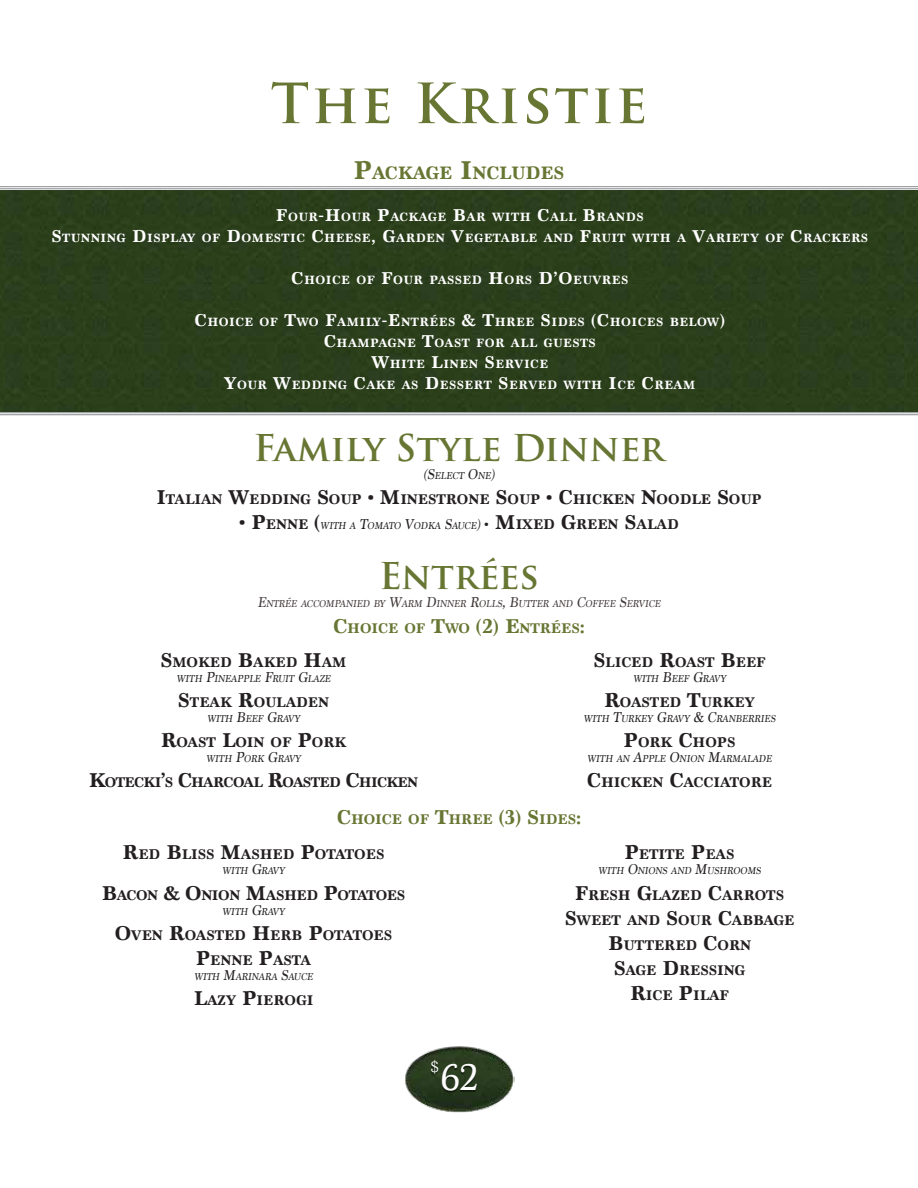
<style>
.page{position:relative;width:918px;height:1188px;background:#fff}
.page>*{position:absolute;margin:0;border:0;box-sizing:border-box;transform-origin:0 0}
.t1{font:700 54px "Trajan Pro";letter-spacing:.05em;color:#677632}
.t2{font:39px "Marion";color:#fff}
.t3{font:700 36px "Trajan Pro";color:#677632}
.t4{font:700 18.9px "Marion";color:#677632}
.t5{font:16.65px "Marion";color:#fff}
.t6{font:700 14.7px/25.2px "Marion";color:#231f20;text-align:center}
.t7{font:700 14.7px "Marion";color:#677632}
.t8{font:700 14.7px "Marion";letter-spacing:-.04em;color:#231f20}
.t9{font:700 14.7px "Marion";letter-spacing:-.02em;color:#231f20}
.t10{font:700 12.6px/21px "Marion";letter-spacing:.04em;color:#fff;text-align:center}
.t11{font:italic 10.5px "Marion";color:#231f20}
.t12{font:italic 10.5px "Marion";color:#433a3b}
.t13{font:italic 10.5px "Marion";color:#232020}
.s1{font-size:27px}
.s2{font-size:18px}
.s3{font-size:15px}
.s4{font-size:21px}
.s5{font-weight:700;font-style:normal;font-size:21px}
.s6{font-weight:700;font-style:normal;font-size:14.7px}
</style>
<div class="page">
<div style="left:0;top:189px;width:918px;height:224px;background:#2b3f1b"></div>
<svg style="left:0;top:187px;width:918px;height:2px;background:#c8c9cb"></svg>
<svg style="left:0;top:413px;width:918px;height:2px;background:#c0c1c3"></svg>
<img style="left:405px;top:1046px;width:109px;height:67px">
<h1 class="t1" style="left:271px;top:70px;width:378px">The Kristie</h1>
<p class="t4" style="left:354px;top:161px;width:212px"><span class="s1">P</span>ACKAGE <span class="s1">I</span>NCLUDES</p>
<p class="t10" style="left:51px;top:206px;width:818px"><span class="s2">F</span>OUR<span class="s2">-H</span>OUR <span class="s2">P</span>ACKAGE <span class="s2">B</span>AR WITH <span class="s2">C</span>ALL <span class="s2">B</span>RANDS<br><span class="s2">S</span>TUNNING <span class="s2">D</span>ISPLAY OF <span class="s2">D</span>OMESTIC <span class="s2">C</span>HEESE<span class="s2">, G</span>ARDEN <span class="s2">V</span>EGETABLE AND <span class="s2">F</span>RUIT WITH A <span class="s2">V</span>ARIETY OF <span class="s2">C</span>RACKERS</p>
<p class="t10" style="left:291px;top:269px;width:339px"><span class="s2">C</span>HOICE OF <span class="s2">F</span>OUR PASSED <span class="s2">H</span>ORS <span class="s2">D’O</span>EUVRES</p>
<p class="t10" style="left:195px;top:311px;width:532px"><span class="s2">C</span>HOICE OF <span class="s2">T</span>WO <span class="s2">F</span>AMILY<span class="s2">-E</span>NTRÉES <span class="s2">&amp; T</span>HREE <span class="s2">S</span>IDES <span class="s2">(C</span>HOICES BELOW<span class="s2">)<br>C</span>HAMPAGNE <span class="s2">T</span>OAST FOR ALL GUESTS<br><span class="s2">W</span>HITE <span class="s2">L</span>INEN <span class="s2">S</span>ERVICE<br><span class="s2">Y</span>OUR <span class="s2">W</span>EDDING <span class="s2">C</span>AKE AS <span class="s2">D</span>ESSERT <span class="s2">S</span>ERVED WITH <span class="s2">I</span>CE <span class="s2">C</span>REAM</p>
<h3 class="t3" style="left:254px;top:426px;width:412px">Family Style Dinner</h3>
<p class="t13" style="left:423px;top:469px;width:73px"><span class="s3">(S</span>ELECT <span class="s3">O</span>NE<span class="s3">)</span></p>
<p class="t6" style="left:156px;top:487px;width:607px"><span class="s4">I</span>TALIAN <span class="s4">W</span>EDDING <span class="s4">S</span>OUP <span class="s4">• M</span>INESTRONE <span class="s4">S</span>OUP <span class="s4">• C</span>HICKEN <span class="s4">N</span>OODLE <span class="s4">S</span>OUP</p>
<p class="t11" style="left:239px;top:519px;width:441px"><span class="s5">• P</span><span class="s6">ENNE</span> <span class="s5">(</span>WITH A <span class="s3">T</span>OMATO <span class="s3">V</span>ODKA <span class="s3">S</span>AUCE<span class="s3">) •</span> <span class="s5">M</span><span class="s6">IXED</span> <span class="s5">G</span><span class="s6">REEN</span> <span class="s5">S</span><span class="s6">ALAD</span></p>
<h3 class="t3" style="left:379px;top:554px;width:161px">Entrées</h3>
<p class="t12" style="left:257px;top:597px;width:405px"><span class="s3">E</span>NTRÉE ACCOMPANIED BY <span class="s3">W</span>ARM <span class="s3">D</span>INNER <span class="s3">R</span>OLLS<span class="s3">, B</span>UTTER AND <span class="s3">C</span>OFFEE <span class="s3">S</span>ERVICE</p>
<p class="t7" style="left:333px;top:619px;width:253px"><span class="s4">C</span>HOICE OF <span class="s4">T</span>WO <span class="s4">(2) E</span>NTRÉES<span class="s4">:</span></p>
<p class="t6" style="left:160px;top:649px;width:188px"><span class="s4">S</span>MOKED <span class="s4">B</span>AKED <span class="s4">H</span>AM</p>
<p class="t11" style="left:176px;top:671px;width:156px">WITH <span class="s3">P</span>INEAPPLE <span class="s3">F</span>RUIT <span class="s3">G</span>LAZE</p>
<p class="t6" style="left:178px;top:690px;width:153px"><span class="s4">S</span>TEAK <span class="s4">R</span>OULADEN</p>
<p class="t11" style="left:207px;top:712px;width:94px">WITH <span class="s3">B</span>EEF <span class="s3">G</span>RAVY</p>
<p class="t6" style="left:161px;top:730px;width:187px"><span class="s4">R</span>OAST <span class="s4">L</span>OIN OF <span class="s4">P</span>ORK</p>
<p class="t11" style="left:206px;top:752px;width:96px">WITH <span class="s3">P</span>ORK <span class="s3">G</span>RAVY</p>
<p class="t8" style="left:89px;top:774px;width:331px"><span class="s4">K</span>OTECKI<span class="s4">’</span>S <span class="s4">C</span>HARCOAL <span class="s4">R</span>OASTED <span class="s4">C</span>HICKEN</p>
<p class="t6" style="left:593px;top:649px;width:174px"><span class="s4">S</span>LICED <span class="s4">R</span>OAST <span class="s4">B</span>EEF</p>
<p class="t11" style="left:633px;top:671px;width:94px">WITH <span class="s3">B</span>EEF <span class="s3">G</span>RAVY</p>
<p class="t6" style="left:604px;top:690px;width:152px"><span class="s4">R</span>OASTED <span class="s4">T</span>URKEY</p>
<p class="t11" style="left:584px;top:712px;width:193px">WITH <span class="s3">T</span>URKEY <span class="s3">G</span>RAVY <span class="s3">&amp; C</span>RANBERRIES</p>
<p class="t6" style="left:624px;top:730px;width:113px"><span class="s4">P</span>ORK <span class="s4">C</span>HOPS</p>
<p class="t11" style="left:587px;top:752px;width:186px">WITH AN <span class="s3">A</span>PPLE <span class="s3">O</span>NION <span class="s3">M</span>ARMALADE</p>
<p class="t6" style="left:587px;top:770px;width:187px"><span class="s4">C</span>HICKEN <span class="s4">C</span>ACCIATORE</p>
<p class="t7" style="left:337px;top:811px;width:246px"><span class="s4">C</span>HOICE OF <span class="s4">T</span>HREE <span class="s4">(3) S</span>IDES<span class="s4">:</span></p>
<p class="t6" style="left:123px;top:842px;width:263px"><span class="s4">R</span>ED <span class="s4">B</span>LISS <span class="s4">M</span>ASHED <span class="s4">P</span>OTATOES</p>
<p class="t11" style="left:222px;top:864px;width:64px">WITH <span class="s3">G</span>RAVY</p>
<p class="t9" style="left:102px;top:886px;width:305px"><span class="s4">B</span>ACON <span class="s4">&amp; O</span>NION <span class="s4">M</span>ASHED <span class="s4">P</span>OTATOES</p>
<p class="t11" style="left:222px;top:904px;width:64px">WITH <span class="s3">G</span>RAVY</p>
<p class="t6" style="left:115px;top:923px;width:279px"><span class="s4">O</span>VEN <span class="s4">R</span>OASTED <span class="s4">H</span>ERB <span class="s4">P</span>OTATOES<br><span class="s4">P</span>ENNE <span class="s4">P</span>ASTA</p>
<p class="t11" style="left:194px;top:970px;width:120px">WITH <span class="s3">M</span>ARINARA <span class="s3">S</span>AUCE</p>
<p class="t6" style="left:194px;top:988px;width:121px"><span class="s4">L</span>AZY <span class="s4">P</span>IEROGI</p>
<p class="t5" style="left:431px;top:1057px;width:9px">$</p>
<h2 class="t2" style="left:441px;top:1055px;width:39px">62</h2>
<p class="t6" style="left:625px;top:842px;width:111px"><span class="s4">P</span>ETITE <span class="s4">P</span>EAS</p>
<p class="t11" style="left:598px;top:864px;width:164px">WITH <span class="s3">O</span>NIONS AND <span class="s3">M</span>USHROOMS</p>
<p class="t6" style="left:565px;top:882px;width:231px"><span class="s4">F</span>RESH <span class="s4">G</span>LAZED <span class="s4">C</span>ARROTS<br><span class="s4">S</span>WEET AND <span class="s4">S</span>OUR <span class="s4">C</span>ABBAGE<br><span class="s4">B</span>UTTERED <span class="s4">C</span>ORN<br><span class="s4">S</span>AGE <span class="s4">D</span>RESSING<br><span class="s4">R</span>ICE <span class="s4">P</span>ILAF</p>
</div>
